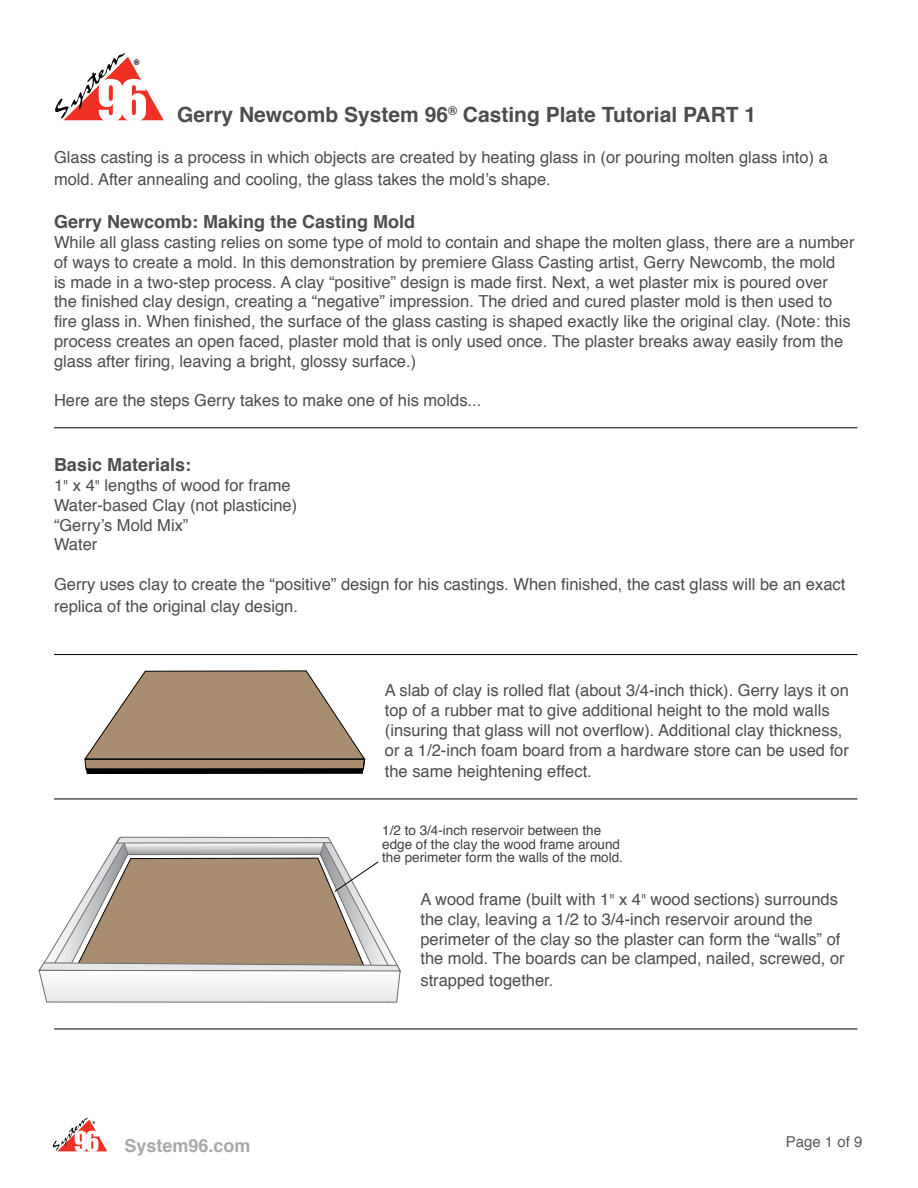
<style>
.page{position:relative;width:918px;height:1188px;background:#fff}
.page>*{position:absolute;margin:0;border:0;box-sizing:border-box;transform-origin:0 0}
.t1{font:700 21px "Helvetica";color:#4d4d4f}
.t2{font:700 18px "Helvetica";color:#4d4d4f}
.t3{font:700 18px "Helvetica";color:#a7a9ac}
.t4{font:16.5px/19.8px "Helvetica";color:#4d4d4f}
.t5{font:15px "Helvetica";color:#58595b}
.t6{font:13.5px/13.5px "Helvetica";color:#414042}
.t7{font:700 7.8px "Helvetica";color:#000}
.t8{font:700 3.9px "Helvetica";color:#000}
.s1{font-family:"URW Grotesk T Extr Ligh"}
</style>
<div class="page">
<svg style="left:53px;top:1118px;width:54px;height:34px"></svg>
<hr style="left:54px;top:428px;width:804px;height:1px;background:#000">
<hr style="left:54px;top:654px;width:804px;height:1px;background:#000">
<hr style="left:54px;top:799px;width:804px;height:1px;background:#000">
<hr style="left:54px;top:1029px;width:804px;height:1px;background:#000">
<svg style="left:84px;top:670px;width:281px;height:104px"></svg>
<svg style="left:38px;top:837px;width:363px;height:166px"></svg>
<svg style="left:55px;top:53px;width:109px;height:68px"></svg>
<p class="t7" style="left:134px;top:57px;width:7px">®</p>
<p class="t1" style="left:177px;top:98px;width:580px">Gerry Newcomb System 96<sup>®</sup> Casting Plate Tutorial PART 1</p>
<p class="t4" style="left:54px;top:147px;width:775px;line-height:21.6px">Glass casting is a process in which objects are created by heating glass in (or pouring molten glass into) a mold. After annealing and cooling, the glass takes the mold’s shape.</p>
<p class="t2" style="left:54px;top:207px;width:363px">Gerry Newcomb: Making the Casting Mold</p>
<p class="t4" style="left:54px;top:233px;width:802px">While all glass casting relies on some type of mold to contain and shape the molten glass, there are a number of ways to create a mold. In this demonstration by premiere Glass Casting artist, Gerry Newcomb, the mold<br>is made in a two-step process. A clay “positive” design is made first. Next, a wet plaster mix is poured over the finished clay design, creating a “negative” impression. The dried and cured plaster mold is then used to fire glass in. When finished, the surface of the glass casting is shaped exactly like the original clay. (Note: this process creates an open faced, plaster mold that is only used once. The plaster breaks away easily from the glass after firing, leaving a bright, glossy surface.)</p>
<p class="t4" style="left:54px;top:391px;width:429px">Here are the steps Gerry takes to make one of his molds...</p>
<p class="t2" style="left:54px;top:450px;width:139px">Basic Materials:</p>
<p class="t4" style="left:54px;top:476px;width:245px">1<span class="s1">"</span> x 4<span class="s1">"</span> lengths of wood for frame<br>Water-based Clay (not plasticine) “Gerry’s Mold Mix”<br>Water</p>
<p class="t4" style="left:54px;top:574px;width:793px;line-height:21.6px">Gerry uses clay to create the “positive” design for his castings. When finished, the cast glass will be an exact replica of the original clay design.</p>
<p class="t4" style="left:385px;top:681px;width:466px">A slab of clay is rolled flat (about 3/4-inch thick). Gerry lays it on top of a rubber mat to give additional height to the mold walls (insuring that glass will not overflow). Additional clay thickness, or a 1/2-inch foam board from a hardware store can be used for</p>
<p class="t4" style="left:385px;top:762px;width:209px">the same heightening effect.</p>
<p class="t6" style="left:382px;top:824px;width:242px">1/2 to 3/4-inch reservoir between the edge of the clay the wood frame around the perimeter form the walls of the mold.</p>
<p class="t8" style="left:92px;top:1120px;width:4px">®</p>
<p class="t3" style="left:124px;top:1131px;width:128px">System96.com</p>
<p class="t4" style="left:420px;top:890px;width:426px">A wood frame (built with 1<span class="s1">"</span> x 4<span class="s1">"</span> wood sections) surrounds the clay, leaving a 1/2 to 3/4-inch reservoir around the perimeter of the clay so the plaster can form the “walls” of the mold. The boards can be clamped, nailed, screwed, or</p>
<p class="t4" style="left:420px;top:971px;width:135px">strapped together.</p>
<p class="t5" style="left:786px;top:1130px;width:78px">Page 1 of 9</p>
</div>
